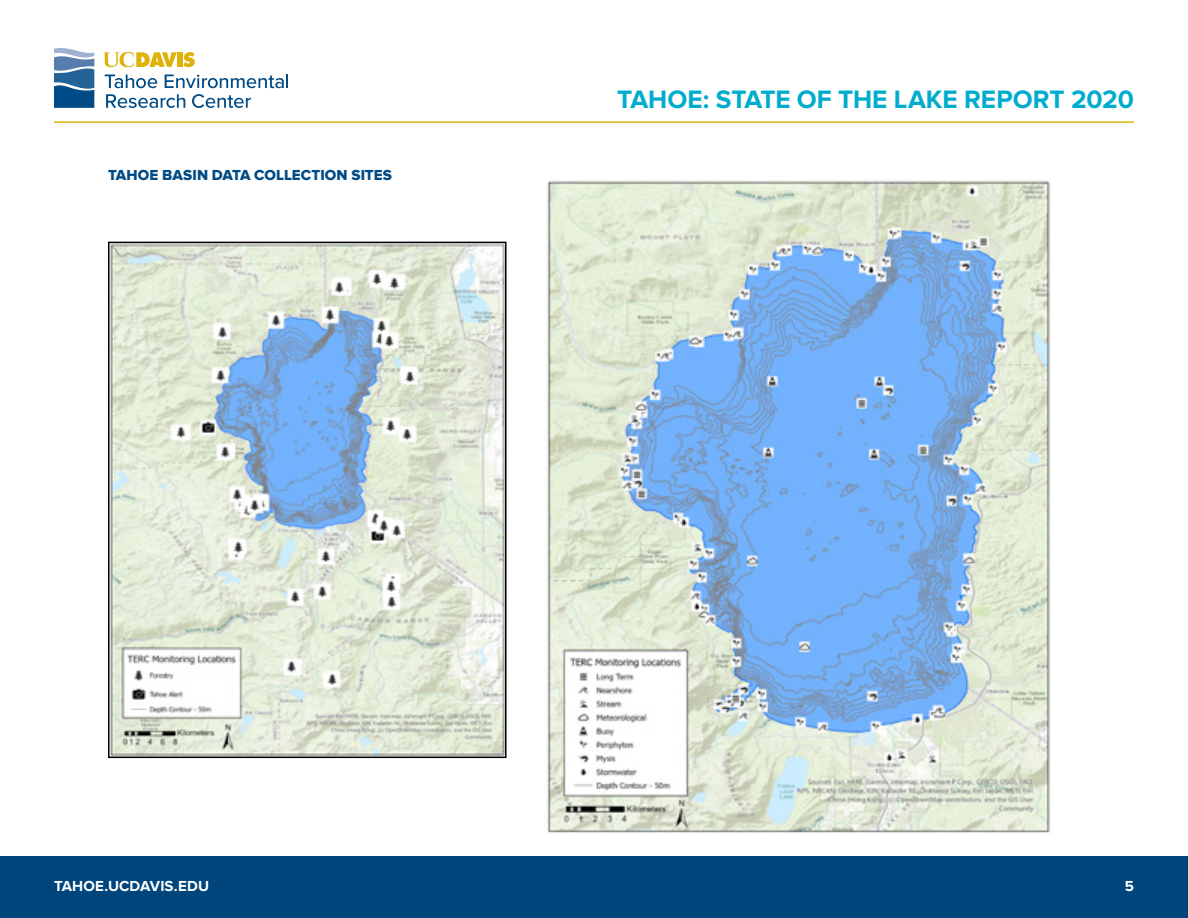
<style>
.page{position:relative;width:1188px;height:918px;background:#fff}
.page>*{position:absolute;margin:0;border:0;box-sizing:border-box;transform-origin:0 0}
.t1{font:700 26.1px "Proxima Nova";color:#00accd}
.t2{font:15.15px "Proxima Nova Extrabld";letter-spacing:.01em;color:#004b85}
.t3{font:700 15.15px "Proxima Nova";letter-spacing:.01em;color:#fff}
</style>
<div class="page">
<div style="left:0;top:856px;width:1188px;height:62px;background:#00457c"></div>
<hr style="left:54px;top:121px;width:1080px;height:2px;background:#deb408">
<svg style="left:183px;top:52px;width:12px;height:15px"></svg>
<div style="left:177px;top:52px;width:5px;height:15px;background:#deb209"></div>
<svg style="left:103px;top:52px;width:74px;height:15px"></svg>
<svg style="left:105px;top:75px;width:52px;height:13px"></svg>
<svg style="left:165px;top:75px;width:123px;height:13px"></svg>
<svg style="left:106px;top:94px;width:79px;height:14px"></svg>
<svg style="left:192px;top:94px;width:59px;height:14px"></svg>
<svg style="left:54px;top:48px;width:40px;height:60px"></svg>
<img style="left:547px;top:180px;width:504px;height:653px">
<img style="left:111px;top:245px;width:393px;height:510px">
<div style="left:108px;top:242px;width:399px;height:516px;border:2px solid #000"></div>
<p class="t2" style="left:108px;top:166px;width:286px">TAHOE BASIN DATA COLLECTION SITES</p>
<p class="t1" style="left:617px;top:85px;width:518px">TAHOE: STATE OF THE LAKE REPORT 2020</p>
<p class="t3" style="left:54px;top:877px;width:157px">TAHOE.UCDAVIS.EDU</p>
<p class="t3" style="left:1125px;top:877px;width:11px">5</p>
</div>
